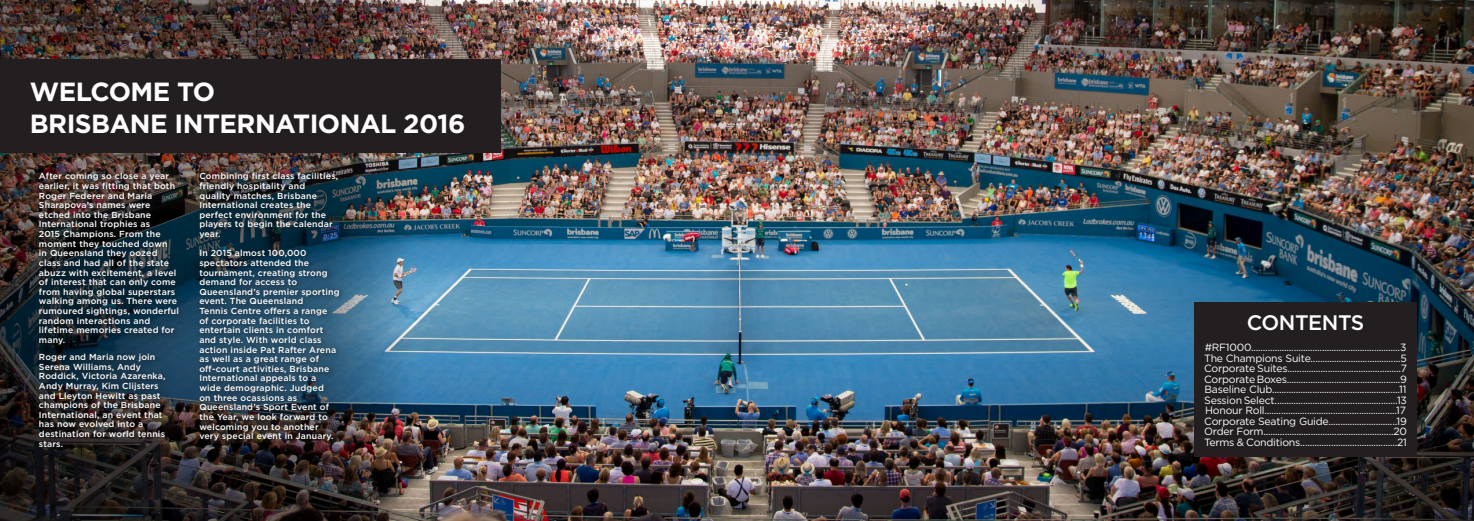
<style>
.page{position:relative;width:1474px;height:521px;background:#fff}
.page>*{position:absolute;margin:0;border:0;box-sizing:border-box;transform-origin:0 0}
.t1{font:700 26.25px/31.5px "Gotham";letter-spacing:-.02em;color:#fff}
.t2{font:500 21px "Gotham";letter-spacing:-.02em;color:#fff}
.t3{font:10.5px/10.5px "Gotham";letter-spacing:-.02em;color:#fff;text-align:justify}
.t4{font:500 8.75px/9.6px "Gotham";letter-spacing:.02em;color:#fff}
</style>
<div class="page">
<img style="left:423px;top:0;width:1050px;height:521px">
<img style="left:0;top:0;width:423px;height:521px">
<img style="left:35px;top:169px;width:310px;height:283px">
<div style="left:0;top:60px;width:500px;height:93px;background:#231f20"></div>
<div style="left:1194px;top:303px;width:222px;height:154px;background:#231f20"></div>
<p class="t1" style="left:30px;top:76px;width:437px">WELCOME TO<br>BRISBANE INTERNATIONAL 2016</p>
<p class="t4" style="left:39px;top:171px;width:142px">After coming so close a year earlier, it was fitting that both<br>Roger Federer and Maria<br>Sharapova’s names were etched into the Brisbane<br>International trophies as<br>2015 Champions. From the moment they touched down<br>in Queensland they oozed class and had all of the state abuzz with excitement, a level of interest that can only come from having global superstars walking among us. There were rumoured sightings, wonderful random interactions and lifetime memories created for many.</p>
<p class="t4" style="left:39px;top:352px;width:128px">Roger and Maria now join<br>Serena Williams, Andy<br>Roddick, Victoria Azarenka,<br>Andy Murray, Kim Clijsters and Lleyton Hewitt as past champions of the Brisbane<br>International, an event that has now evolved into a destination for world tennis stars.</p>
<p class="t4" style="left:199px;top:171px;width:140px">Combining first class facilities, friendly hospitality and quality matches, Brisbane<br>International creates the perfect environment for the players to begin the calendar year.</p>
<p class="t4" style="left:199px;top:248px;width:142px">In 2015 almost 100,000 spectators attended the tournament, creating strong demand for access to<br>Queensland’s premier sporting event. The Queensland<br>Tennis Centre offers a range<br>of corporate facilities to entertain clients in comfort and style. With world class action inside Pat Rafter Arena as well as a great range of off-court activities, Brisbane<br>International appeals to a wide demographic. Judged<br>on three ocassions as<br>Queensland’s Sport Event of the Year, we look forward to welcoming you to another very special event in January.</p>
<p class="t2" style="left:1246px;top:309px;width:119px">CONTENTS</p>
<p class="t3" style="left:1204px;top:342px;width:204px">#RF1000...............................................................3<br>The Champions Suite......................................5<br>Corporate Suites................................................7<br>Corporate Boxes................................................9<br>Baseline Club......................................................11<br>Session Select....................................................13<br>Honour Roll........................................................17<br>Corporate Seating Guide.............................19<br>Order Form.......................................................20<br>Terms &amp; Conditions.........................................21</p>
</div>
